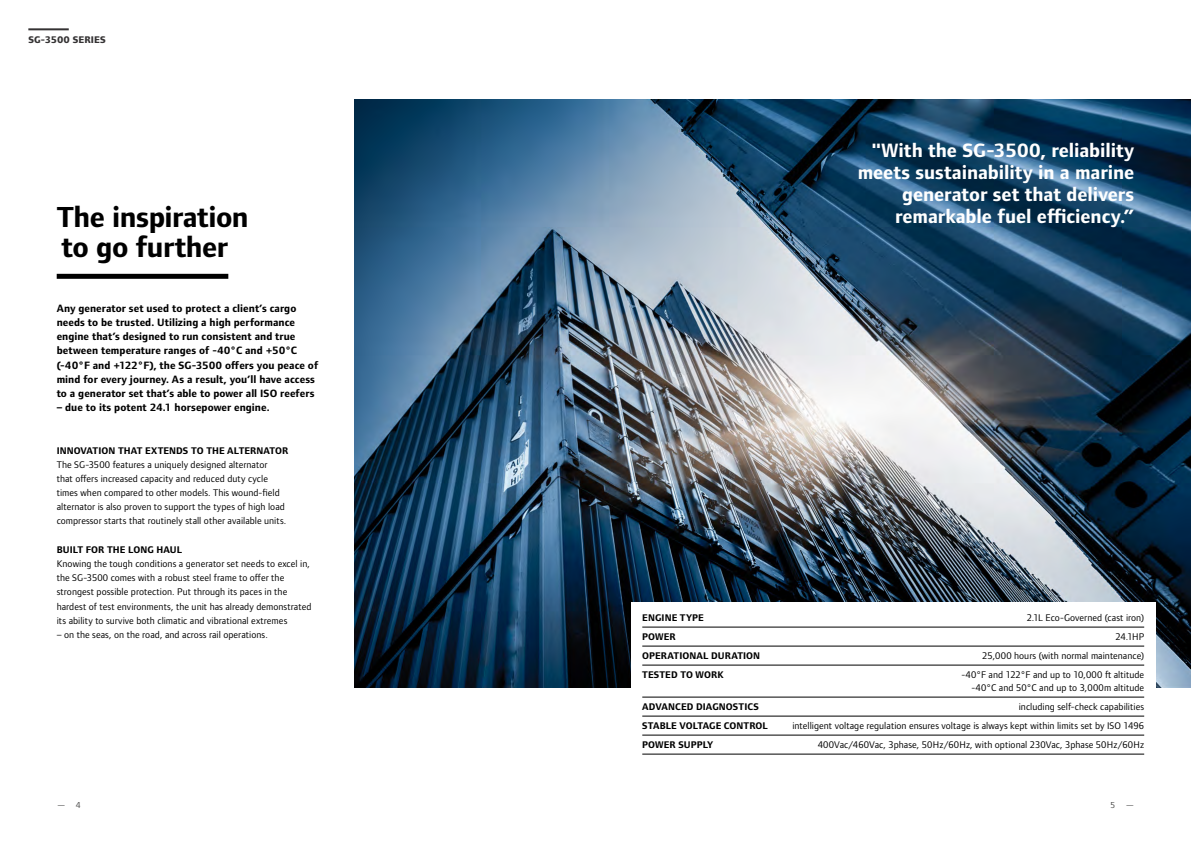
<style>
.page{position:relative;width:1191px;height:842px;background:#fff}
.page>*{position:absolute;margin:0;border:0;box-sizing:border-box;transform-origin:0 0}
.t1{font:700 30px/30px "Foundry Form Sans";letter-spacing:-.015em;color:#000}
.t2{font:700 20px/22px "Foundry Form Sans";letter-spacing:-.005em;color:#fff;text-align:right}
.t3{font:700 11px/14.2px "Foundry Form Sans";letter-spacing:.005em;color:#000}
.t4{font:10px/14.2px "Foundry Form Sans";letter-spacing:.005em;color:#000}
.t5{font:700 10px "Foundry Form Sans";letter-spacing:.01em;color:#000}
.t6{font:800 10px "Foundry Form Sans";letter-spacing:.005em;color:#343233}
.t7{font:9px "Foundry Form Sans";color:#4a4a49}
</style>
<div class="page">
<hr style="left:28px;top:28px;width:41px;height:2px;background:#343233">
<img style="left:354px;top:99px;width:837px;height:588px">
<div style="left:57px;top:274px;width:171px;height:5px;background:#000"></div>
<div style="left:631px;top:602px;width:524px;height:157px;background:#fff"></div>
<hr style="left:642px;top:627px;width:502px;height:1px;background:#000">
<hr style="left:642px;top:646px;width:502px;height:1px;background:#000">
<hr style="left:642px;top:665px;width:502px;height:1px;background:#000">
<hr style="left:642px;top:697px;width:502px;height:1px;background:#000">
<hr style="left:642px;top:716px;width:502px;height:1px;background:#000">
<hr style="left:642px;top:735px;width:502px;height:1px;background:#000">
<hr style="left:642px;top:754px;width:502px;height:1px;background:#000">
<p class="t6" style="left:28px;top:34px;width:79px">SG-3500 SERIES</p>
<h1 class="t1" style="left:57px;top:202px;width:193px">The inspiration to go further</h1>
<p class="t3" style="left:57px;top:301px;width:263px">Any generator set used to protect a client’s cargo needs to be trusted. Utilizing a high performance engine that’s designed to run consistent and true between temperature ranges of -40°C and +50°C (-40°F and +122°F), the SG-3500 offers you peace of mind for every journey. As a result, you’ll have access to a generator set that’s able to power all ISO reefers</p>
<p class="t3" style="left:57px;top:400px;width:214px">– due to its potent 24.1 horsepower engine.</p>
<p class="t5" style="left:57px;top:444px;width:233px">INNOVATION THAT EXTENDS TO THE ALTERNATOR</p>
<p class="t4" style="left:57px;top:457px;width:231px">The SG-3500 features a uniquely designed alternator<br>that offers increased capacity and reduced duty cycle times when compared to other models. This wound-field alternator is also proven to support the types of high load compressor starts that routinely stall other available units.</p>
<p class="t5" style="left:57px;top:544px;width:127px">BUILT FOR THE LONG HAUL</p>
<p class="t4" style="left:57px;top:556px;width:256px">Knowing the tough conditions a generator set needs to excel in, the SG-3500 comes with a robust steel frame to offer the strongest possible protection. Put through its paces in the hardest of test environments, the unit has already demonstrated its ability to survive both climatic and vibrational extremes</p>
<p class="t4" style="left:57px;top:627px;width:213px">– on the seas, on the road, and across rail operations.</p>
<h2 class="t2" style="left:857px;top:139px;width:278px">"With the SG-3500, reliability meets sustainability in a marine generator set that delivers remarkable fuel efficiency.”</h2>
<p class="t5" style="left:642px;top:612px;width:63px">ENGINE TYPE</p>
<p class="t4" style="left:1026px;top:611px;width:119px">2.1L Eco-Governed (cast iron)</p>
<p class="t5" style="left:642px;top:631px;width:35px">POWER</p>
<p class="t4" style="left:1115px;top:630px;width:30px">24.1HP</p>
<p class="t5" style="left:642px;top:650px;width:119px">OPERATIONAL DURATION</p>
<p class="t4" style="left:982px;top:649px;width:163px">25,000 hours (with normal maintenance)</p>
<p class="t5" style="left:642px;top:669px;width:83px">TESTED TO WORK</p>
<p class="t4" style="left:961px;top:668px;width:184px;line-height:13px;text-align:right">-40°F and 122°F and up to 10,000 ft altitude -40°C and 50°C and up to 3,000m altitude</p>
<p class="t5" style="left:642px;top:701px;width:118px">ADVANCED DIAGNOSTICS</p>
<p class="t4" style="left:1018px;top:700px;width:127px">including self-check capabilities</p>
<p class="t5" style="left:642px;top:720px;width:127px">STABLE VOLTAGE CONTROL</p>
<p class="t4" style="left:792px;top:719px;width:353px">intelligent voltage regulation ensures voltage is always kept within limits set by ISO 1496</p>
<p class="t5" style="left:642px;top:739px;width:73px">POWER SUPPLY</p>
<p class="t4" style="left:817px;top:738px;width:328px">400Vac/460Vac, 3phase, 50Hz/60Hz, with optional 230Vac, 3phase 50Hz/60Hz</p>
<p class="t7" style="left:57px;top:800px;width:25px">— 4</p>
<p class="t7" style="left:1110px;top:800px;width:25px">5 —</p>
</div>
